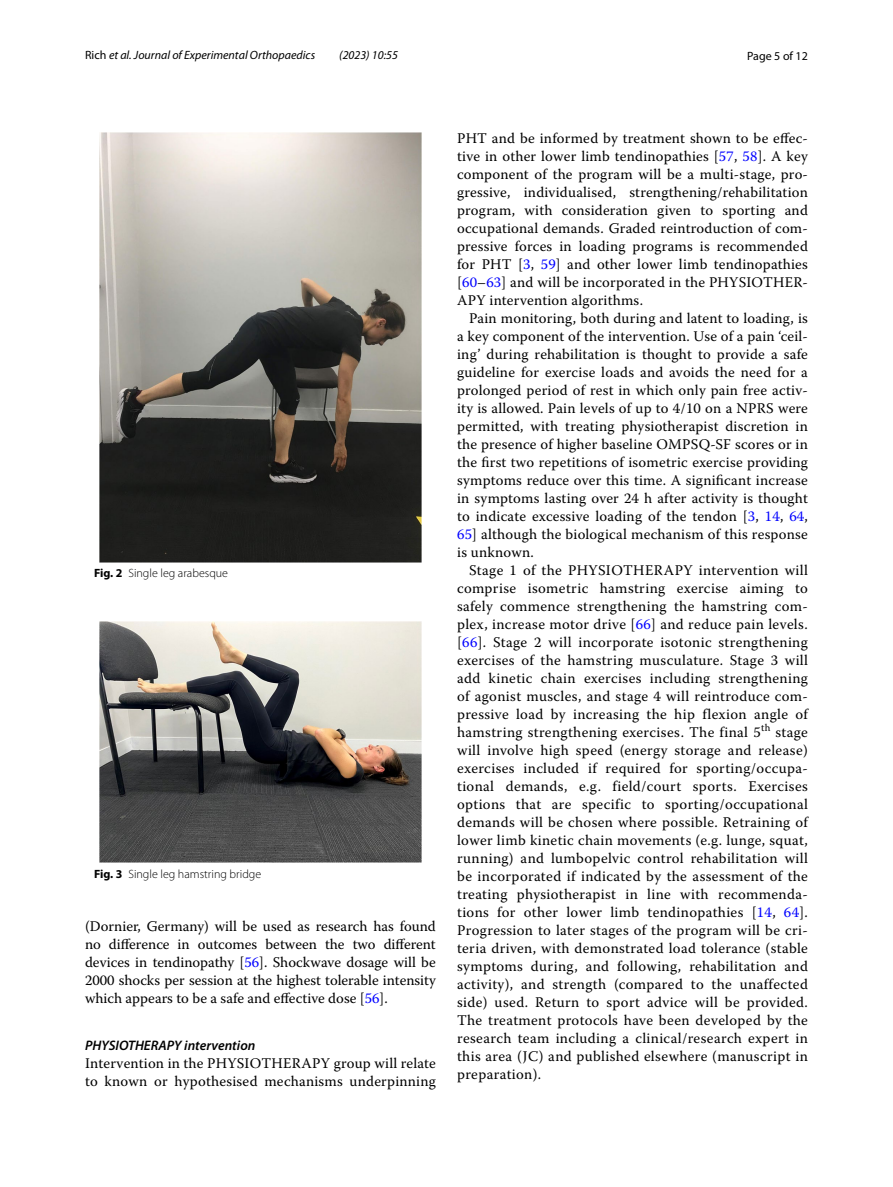
<style>
.page{position:relative;width:893px;height:1187px;background:#fff}
.page>*{position:absolute;margin:0;border:0;box-sizing:border-box;transform-origin:0 0}
.t1{font:14.7px/18px "Warnock Pro";letter-spacing:.015em;color:#000;text-align:justify}
.t2{font:italic 600 13.8px "Myriad Pro";color:#000}
.t3{font:italic 12px "Myriad Pro";color:#000}
.t4{font:300 12px "Myriad Pro";color:#000}
.t5{font:12px "Myriad Pro";color:#000}
.s1{font-style:normal}
.s2{font-weight:700}
.s3{color:#00f}
</style>
<div class="page">
<img style="left:100px;top:133px;width:321px;height:429px">
<img style="left:100px;top:621px;width:321px;height:241px">
<p class="t3" style="left:85px;top:48px;width:232px"><span class="s1">Rich</span> et al. Journal of Experimental Orthopaedics</p>
<p class="t3" style="left:339px;top:48px;width:60px">(2023) 10:55</p>
<p class="t5" style="left:747px;top:48px;width:62px">Page 5 of 12</p>
<p class="t4" style="left:94px;top:567px;width:135px"><span class="s2">Fig. 2</span> Single leg arabesque</p>
<p class="t4" style="left:94px;top:867px;width:169px"><span class="s2">Fig. 3</span> Single leg hamstring bridge</p>
<p class="t1" style="left:85px;top:916px;width:352px">(Dornier, Germany) will be used as research has found no difference in outcomes between the two different devices in tendinopathy [<span class="s3">56</span>]. Shockwave dosage will be 2000 shocks per session at the highest tolerable intensity which appears to be a safe and effective dose [<span class="s3">56</span>].</p>
<p class="t2" style="left:85px;top:1036px;width:172px">PHYSIOTHERAPY intervention</p>
<p class="t1" style="left:85px;top:1054px;width:352px">Intervention in the PHYSIOTHERAPY group will relate to known or hypothesised mechanisms underpinning</p>
<p class="t1" style="left:457px;top:128px;width:352px">PHT and be informed by treatment shown to be effec&shy;tive in other lower limb tendinopathies [<span class="s3">57</span>, <span class="s3">58</span>]. A key component of the program will be a multi-stage, pro&shy;gressive, individualised, strengthening/rehabilitation program, with consideration given to sporting and occupational demands. Graded reintroduction of com&shy;pressive forces in loading programs is recommended for PHT [<span class="s3">3</span>, <span class="s3">59</span>] and other lower limb tendinopathies [<span class="s3">60</span>–<span class="s3">63</span>] and will be incorporated in the PHYSIOTHER-APY intervention algorithms.</p>
<p class="t1" style="left:457px;top:308px;width:352px;text-indent:12px">Pain monitoring, both during and latent to loading, is a key component of the intervention. Use of a pain ‘ceil&shy;ing’ during rehabilitation is thought to provide a safe guideline for exercise loads and avoids the need for a prolonged period of rest in which only pain free activ&shy;ity is allowed. Pain levels of up to 4/10 on a NPRS were permitted, with treating physiotherapist discretion in the presence of higher baseline OMPSQ-SF scores or in the first two repetitions of isometric exercise providing symptoms reduce over this time. A significant increase in symptoms lasting over 24 h after activity is thought to indicate excessive loading of the tendon [<span class="s3">3</span>, <span class="s3">14</span>, <span class="s3">64</span>, <span class="s3">65</span>] although the biological mechanism of this response is unknown.</p>
<p class="t1" style="left:457px;top:560px;width:352px;text-indent:12px">Stage 1 of the PHYSIOTHERAPY intervention will comprise isometric hamstring exercise aiming to safely commence strengthening the hamstring com&shy;plex, increase motor drive [<span class="s3">66</span>] and reduce pain levels. [<span class="s3">66</span>]. Stage 2 will incorporate isotonic strengthening exercises of the hamstring musculature. Stage 3 will add kinetic chain exercises including strengthening of agonist muscles, and stage 4 will reintroduce com&shy;pressive load by increasing the hip flexion angle of hamstring strengthening exercises. The final 5<sup>th</sup> stage will involve high speed (energy storage and release) exercises included if required for sporting/occupa&shy;tional demands, e.g. field/court sports. Exercises options that are specific to sporting/occupational demands will be chosen where possible. Retraining of lower limb kinetic chain movements (e.g. lunge, squat, running) and lumbopelvic control rehabilitation will be incorporated if indicated by the assessment of the treating physiotherapist in line with recommenda&shy;tions for other lower limb tendinopathies [<span class="s3">14</span>, <span class="s3">64</span>].<br>Progression to later stages of the program will be cri&shy;teria driven, with demonstrated load tolerance (stable symptoms during, and following, rehabilitation and activity), and strength (compared to the unaffected side) used. Return to sport advice will be provided.<br>The treatment protocols have been developed by the research team including a clinical/research expert in this area (JC) and published elsewhere (manuscript in preparation).</p>
</div>
